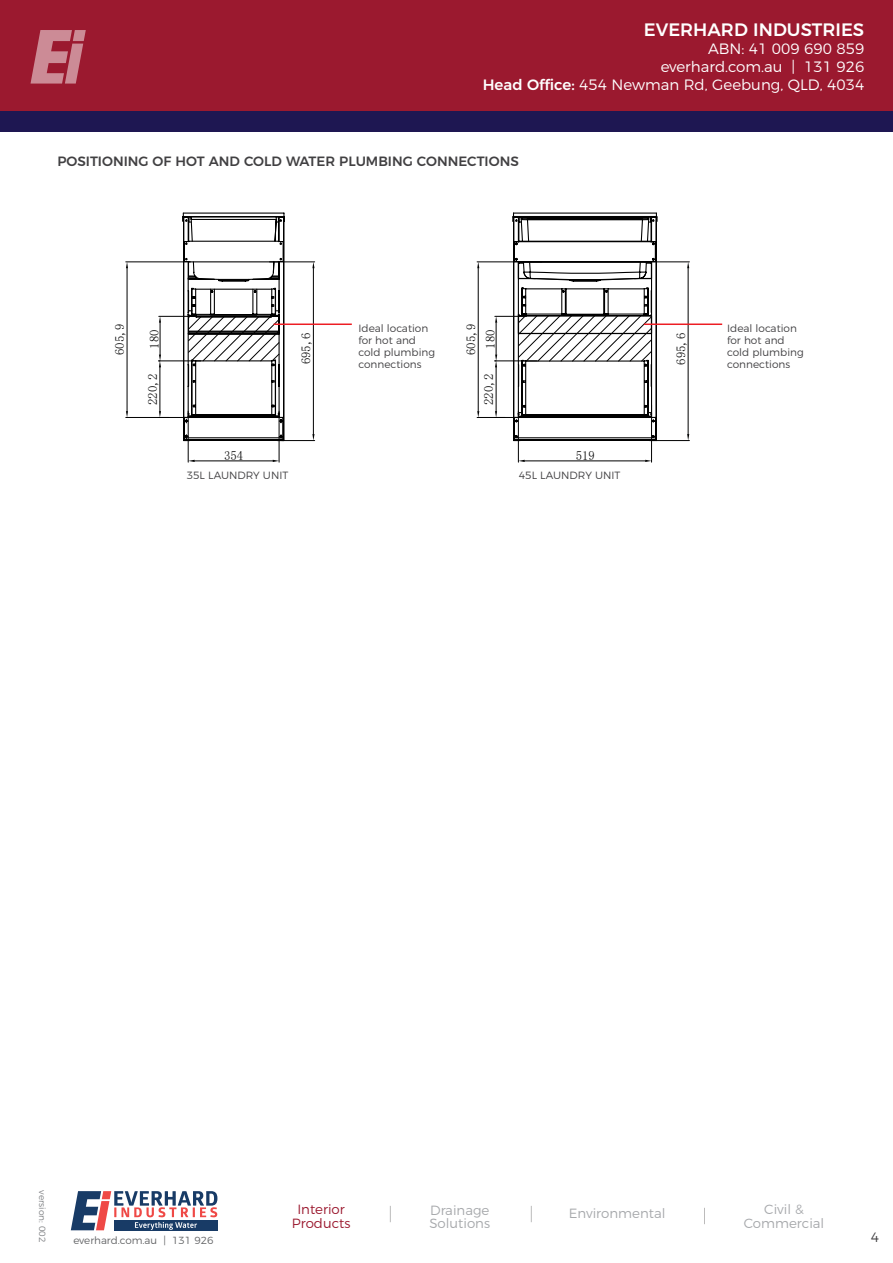
<style>
.page{position:relative;width:893px;height:1263px;background:#fff}
.page>*{position:absolute;margin:0;border:0;box-sizing:border-box;transform-origin:0 0}
.t1{font:500 18px "Montserrat";color:#fff}
.t2{font:300 15px/18px "Montserrat";color:#fff;text-align:right}
.t3{font:500 13.5px "Montserrat";color:#414042}
.t4{font:300 13.5px "Montserrat";color:#414042}
.t5{font:300 13.35px/13.4px "Montserrat";color:#a7a9ac}
.t6{font:300 13.35px/13.4px "Montserrat";color:#9b192f;text-align:center}
.t7{font:12.75px "Sim Sun";color:#000101}
.t8{font:300 10.5px/12px "Montserrat";color:#414042}
.t9{font:300 10.35px "Montserrat";color:#636466}
.t10{font:300 9px "Montserrat";color:#808285}
.s1{font-weight:500}
</style>
<div class="page">
<div style="left:0;top:0;width:893px;height:111px;background:#9b192f"></div>
<div style="left:0;top:111px;width:893px;height:21px;background:#1e1752"></div>
<svg style="left:31px;top:30px;width:55px;height:54px"></svg>
<svg style="left:71px;top:1191px;width:146px;height:39px"></svg>
<svg style="left:704px;top:1208px;width:1px;height:16px"></svg>
<svg style="left:531px;top:1206px;width:1px;height:16px"></svg>
<svg style="left:390px;top:1206px;width:1px;height:16px"></svg>
<hr style="left:126px;top:417px;width:60px;height:1px;background:#000">
<hr style="left:126px;top:262px;width:64px;height:1px;background:#000">
<hr style="left:127px;top:268px;width:1px;height:143px;background:#000">
<svg style="left:126px;top:411px;width:2px;height:6px"></svg>
<svg style="left:126px;top:262px;width:2px;height:6px"></svg>
<hr style="left:188px;top:411px;width:1px;height:51px;background:#000">
<hr style="left:279px;top:411px;width:1px;height:51px;background:#000">
<hr style="left:195px;top:461px;width:78px;height:1px;background:#000">
<svg style="left:188px;top:460px;width:7px;height:2px"></svg>
<svg style="left:273px;top:460px;width:6px;height:2px"></svg>
<hr style="left:159px;top:361px;width:42px;height:1px;background:#000">
<hr style="left:159px;top:316px;width:31px;height:1px;background:#000">
<hr style="left:160px;top:323px;width:1px;height:32px;background:#000">
<svg style="left:159px;top:316px;width:2px;height:7px"></svg>
<hr style="left:160px;top:367px;width:1px;height:44px;background:#000">
<svg style="left:159px;top:411px;width:10px;height:6px"></svg>
<svg style="left:159px;top:355px;width:2px;height:12px"></svg>
<hr style="left:282px;top:440px;width:33px;height:1px;background:#000">
<hr style="left:269px;top:262px;width:46px;height:1px;background:#000">
<hr style="left:313px;top:268px;width:1px;height:166px;background:#000">
<svg style="left:312px;top:434px;width:3px;height:7px"></svg>
<svg style="left:312px;top:262px;width:3px;height:6px"></svg>
<svg style="left:182px;top:212px;width:104px;height:230px"></svg>
<hr style="left:477px;top:417px;width:60px;height:1px;background:#000">
<hr style="left:477px;top:262px;width:65px;height:1px;background:#000">
<hr style="left:478px;top:268px;width:1px;height:143px;background:#000">
<hr style="left:518px;top:411px;width:1px;height:51px;background:#000">
<hr style="left:651px;top:405px;width:1px;height:57px;background:#000">
<hr style="left:525px;top:461px;width:120px;height:1px;background:#000">
<svg style="left:518px;top:460px;width:7px;height:2px"></svg>
<svg style="left:645px;top:460px;width:6px;height:2px"></svg>
<hr style="left:495px;top:361px;width:42px;height:1px;background:#000">
<hr style="left:495px;top:316px;width:31px;height:1px;background:#000">
<hr style="left:496px;top:323px;width:1px;height:32px;background:#000">
<svg style="left:495px;top:316px;width:2px;height:7px"></svg>
<hr style="left:496px;top:367px;width:1px;height:44px;background:#000">
<svg style="left:495px;top:411px;width:10px;height:6px"></svg>
<svg style="left:495px;top:355px;width:2px;height:12px"></svg>
<hr style="left:656px;top:440px;width:33px;height:1px;background:#000">
<hr style="left:644px;top:262px;width:45px;height:1px;background:#000">
<hr style="left:688px;top:268px;width:1px;height:166px;background:#000">
<svg style="left:687px;top:434px;width:2px;height:7px"></svg>
<svg style="left:687px;top:262px;width:2px;height:6px"></svg>
<svg style="left:512px;top:212px;width:146px;height:230px"></svg>
<hr style="left:644px;top:323px;width:78px;height:2px;background:#ed1d24">
<hr style="left:274px;top:323px;width:78px;height:2px;background:#ed1d24">
<h1 class="t1" style="left:644px;top:16px;width:222px">EVERHARD INDUSTRIES</h1>
<h2 class="t2" style="left:483px;top:39px;width:383px">ABN: 41 009 690 859<br>everhard.com.au | 131 926<br><span class="s1">Head Office:</span> 454 Newman Rd, Geebung, QLD, 4034</h2>
<p class="t3" style="left:57px;top:150px;width:463px">POSITIONING OF HOT AND COLD WATER PLUMBING CONNECTIONS</p>
<p class="t7" style="left:113px;top:355px;width:33px;rotate:-90deg">605,9</p>
<p class="t7" style="left:148px;top:348px;width:21px;rotate:-90deg">180</p>
<p class="t7" style="left:146px;top:405px;width:33px;rotate:-90deg">220,2</p>
<p class="t7" style="left:224px;top:449px;width:21px">354</p>
<p class="t7" style="left:300px;top:364px;width:33px;rotate:-90deg">695,6</p>
<p class="t7" style="left:464px;top:355px;width:33px;rotate:-90deg">605,9</p>
<p class="t8" style="left:358px;top:322px;width:78px">Ideal location for hot and cold plumbing connections</p>
<p class="t7" style="left:484px;top:349px;width:21px;rotate:-90deg">180</p>
<p class="t7" style="left:482px;top:405px;width:33px;rotate:-90deg">220,2</p>
<p class="t7" style="left:576px;top:449px;width:21px">519</p>
<p class="t8" style="left:187px;top:469px;width:103px">35L LAUNDRY UNIT</p>
<p class="t8" style="left:519px;top:469px;width:103px">45L LAUNDRY UNIT</p>
<p class="t7" style="left:674px;top:365px;width:33px;rotate:-90deg">695,6</p>
<p class="t8" style="left:727px;top:322px;width:78px">Ideal location for hot and cold plumbing connections</p>
<p class="t10" style="left:49px;top:1190px;width:54px;rotate:90deg">version: 002</p>
<p class="t9" style="left:73px;top:1232px;width:142px">everhard.com.au | 131 926</p>
<p class="t6" style="left:292px;top:1202px;width:60px">Interior<br>Products</p>
<p class="t5" style="left:429px;top:1202px;width:62px">Drainage<br>Solutions</p>
<p class="t5" style="left:569px;top:1205px;width:98px">Environmental</p>
<p class="t5" style="left:744px;top:1202px;width:82px;text-align:center">Civil &amp;<br>Commercial</p>
<p class="t4" style="left:871px;top:1227px;width:10px">4</p>
</div>
